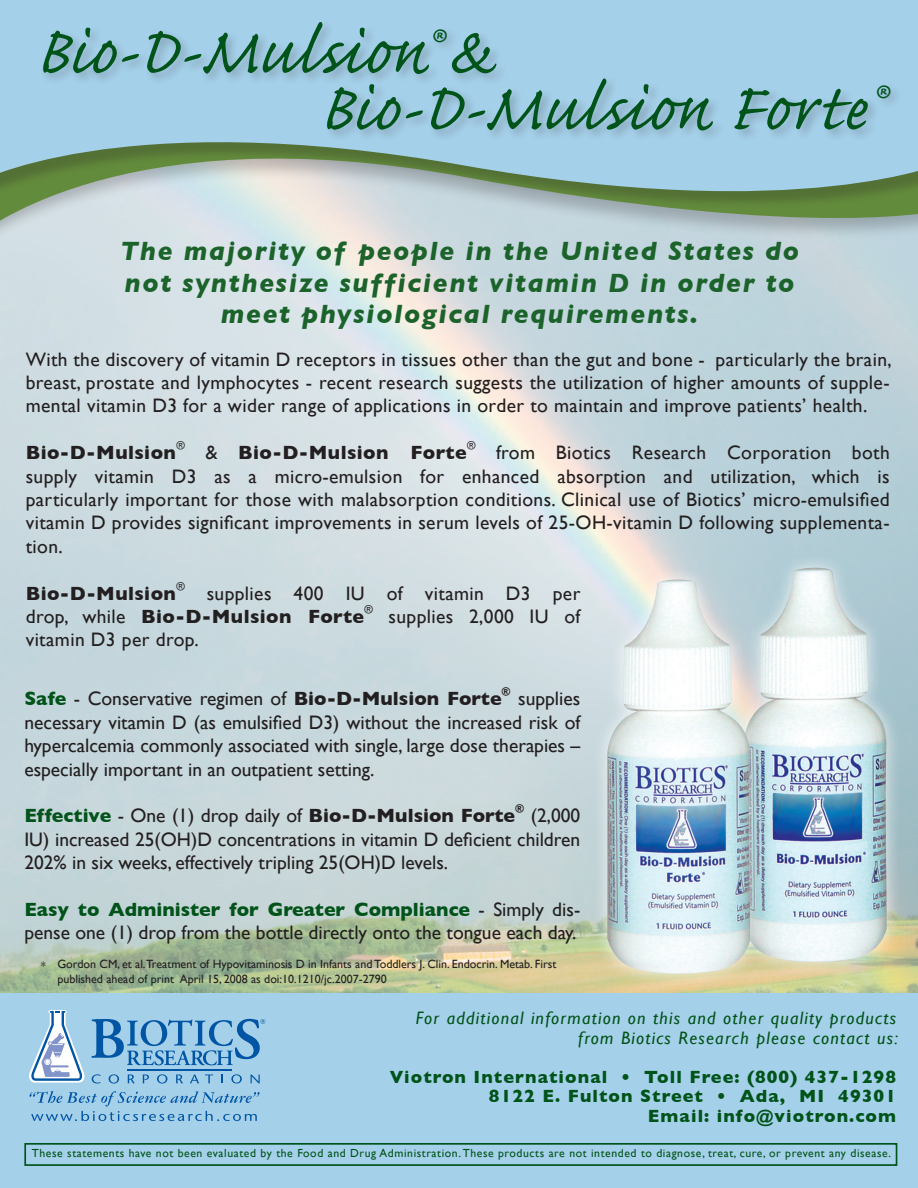
<style>
.page{position:relative;width:918px;height:1188px;background:#fff}
.page>*{position:absolute;margin:0;border:0;box-sizing:border-box;transform-origin:0 0}
.t1{font:84.45px "Caflisch Script Pro";color:#005319}
.t2{font:48px "Caflisch Script Pro";color:#005319}
.t3{font:italic 700 27px/31.5px "Gill Sans";letter-spacing:.06em;color:#1b632b;text-align:center}
.t4{font:19.5px/23.4px "Gill Sans";color:#231f20;text-align:justify}
.t5{font:19.5px/23.4px "Gill Sans";letter-spacing:.02em;color:#231f20}
.t6{font:700 19.5px "Gill Sans";letter-spacing:.02em;color:#231f20}
.t7{font:700 18px/19.5px "Gill Sans";letter-spacing:.06em;color:#005319;text-align:right}
.t8{font:italic 18px/19.5px "Gill Sans";letter-spacing:.07em;color:#005319;text-align:right}
.t9{font:12px/14.4px "Gill Sans";color:#231f20}
.t10{font:11.7px "Gill Sans";letter-spacing:.05em;color:#005319}
.t11{font:11.4px "Gill Sans";color:#231f20}
.t12{font:700 11.4px "Gill Sans";color:#231f20}
.s1{font-weight:400}
.s2{font-weight:700}
.s3{font-weight:700;color:#005319}
</style>
<div class="page">
<div style="left:0;top:994px;width:918px;height:194px;background:#a5d0e9"></div>
<div style="left:24px;top:1143px;width:873px;height:23px;border:2px solid #005319"></div>
<svg style="left:91px;top:1019px;width:174px;height:46px"></svg>
<svg style="left:92px;top:1074px;width:9px;height:10px"></svg>
<svg style="left:109px;top:1074px;width:10px;height:10px"></svg>
<svg style="left:128px;top:1075px;width:7px;height:9px"></svg>
<svg style="left:143px;top:1075px;width:6px;height:8px"></svg>
<svg style="left:157px;top:1074px;width:10px;height:10px"></svg>
<svg style="left:176px;top:1075px;width:7px;height:9px"></svg>
<svg style="left:190px;top:1075px;width:9px;height:8px"></svg>
<svg style="left:205px;top:1075px;width:8px;height:8px"></svg>
<svg style="left:221px;top:1075px;width:2px;height:8px"></svg>
<svg style="left:231px;top:1074px;width:11px;height:10px"></svg>
<svg style="left:251px;top:1075px;width:9px;height:8px"></svg>
<svg style="left:30px;top:1091px;width:230px;height:30px"></svg>
<hr style="left:127px;top:1069px;width:105px;height:1px;background:#0155a5">
<svg style="left:29px;top:1010px;width:55px;height:73px"></svg>
<div style="left:728px;top:552px;width:173px;height:424px;background:#fff;opacity:.75"></div>
<img style="left:765px;top:568px;width:123px;height:395px">
<div style="left:592px;top:564px;width:173px;height:424px;background:#fff;opacity:.75"></div>
<img style="left:607px;top:580px;width:144px;height:395px">
<div style="left:0;top:17px;width:918px;height:242px;background:#231f20;opacity:.25"></div>
<svg style="left:0;top:225px;width:918px;height:18px;background:#ccd9df"></svg>
<svg style="left:0;top:0;width:918px;height:225px;background:#a1c0bf"></svg>
<div style="left:40px;top:19px;width:862px;height:123px;background:#231f20;opacity:.25"></div>
<h1 class="t1" style="left:35px;top:8px;width:461px">Bio-D-Mulsion &amp;</h1>
<h1 class="t1" style="left:319px;top:65px;width:570px">Bio-D-Mulsion Forte<sup>®</sup></h1>
<h2 class="t2" style="left:427px;top:15px;width:18px">®</h2>
<h3 class="t3" style="left:120px;top:235px;width:681px">The majority of people in the United States do not synthesize sufficient vitamin D in order to meet physiological requirements.</h3>
<p class="t4" style="left:26px;top:347px;width:868px">With the discovery of vitamin D receptors in tissues other than the gut and bone - particularly the brain, breast, prostate and lymphocytes - recent research suggests the utilization of higher amounts of supple&shy;mental vitamin D3 for a wider range of applications in order to maintain and improve patients’ health.</p>
<p class="t6" style="left:26px;top:441px;width:152px">Bio-D-Mulsion</p>
<p class="t11" style="left:176px;top:439px;width:10px">®</p>
<p class="t11" style="left:467px;top:439px;width:10px">®</p>
<p class="t4" style="left:26px;top:441px;width:866px;text-indent:470px">from Biotics Research Corporation both supply vitamin D3 as a micro-emulsion for enhanced absorption and utilization, which is particularly important for those with malabsorption conditions. Clinical use of Biotics’ micro-emulsified vitamin D provides significant improvements in serum levels of 25-OH-vitamin D following supplementa&shy;tion.</p>
<p class="t6" style="left:26px;top:582px;width:152px">Bio-D-Mulsion</p>
<p class="t6" style="left:205px;top:441px;width:263px"><span class="s1">&amp;</span> Bio-D-Mulsion Forte</p>
<p class="t11" style="left:176px;top:579px;width:10px">®</p>
<p class="t5" style="left:26px;top:581px;width:556px;text-indent:181px">supplies 400 IU of vitamin D3 per drop, while <span class="s2">Bio-D-Mulsion Forte</span></p>
<p class="t11" style="left:365px;top:603px;width:10px">®</p>
<p class="t5" style="left:389px;top:605px;width:193px">supplies 2,000 IU of</p>
<p class="t5" style="left:26px;top:628px;width:174px">vitamin D3 per drop.</p>
<p class="t12" style="left:502px;top:684px;width:11px">®</p>
<p class="t4" style="left:24px;top:687px;width:558px;text-indent:494px">supplies necessary vitamin D (as emulsified D3) without the increased risk of hypercalcemia commonly associated with single, large dose therapies – especially important in an outpatient setting.</p>
<p class="t4" style="left:24px;top:804px;width:492px"><span class="s3">Effective</span> - One (1) drop daily of <span class="s2">Bio-D-Mulsion Forte</span></p>
<p class="t4" style="left:24px;top:687px;width:479px"><span class="s3">Safe</span> - Conservative regimen of <span class="s2">Bio-D-Mulsion Forte</span></p>
<p class="t12" style="left:515px;top:801px;width:11px">®</p>
<p class="t4" style="left:24px;top:804px;width:557px;text-indent:506px">(2,000<br>IU) increased 25(OH)D concentrations in vitamin D deficient children 202% in six weeks, effectively tripling 25(OH)D levels.</p>
<p class="t4" style="left:24px;top:897px;width:557px"><span class="s3">Easy to Administer for Greater Compliance</span> - Simply dis&shy;pense one (1) drop from the bottle directly onto the tongue each day.</p>
<p class="t9" style="left:57px;top:957px;width:501px;text-indent:-16px">* Gordon CM, et al.Treatment of Hypovitaminosis D in Infants and Toddlers J. Clin. Endocrin. Metab. First published ahead of print April 15, 2008 as doi:10.1210/jc.2007-2790</p>
<p class="t8" style="left:416px;top:1009px;width:484px">For additional information on this and other quality products from Biotics Research please contact us:</p>
<p class="t7" style="left:390px;top:1067px;width:508px">Viotron International • Toll Free: (800) 437-1298<br>8122 E. Fulton Street • Ada, MI 49301<br>Email: info@viotron.com</p>
<p class="t10" style="left:32px;top:1146px;width:861px">These statements have not been evaluated by the Food and Drug Administration. These products are not intended to diagnose, treat, cure, or prevent any disease.</p>
</div>
